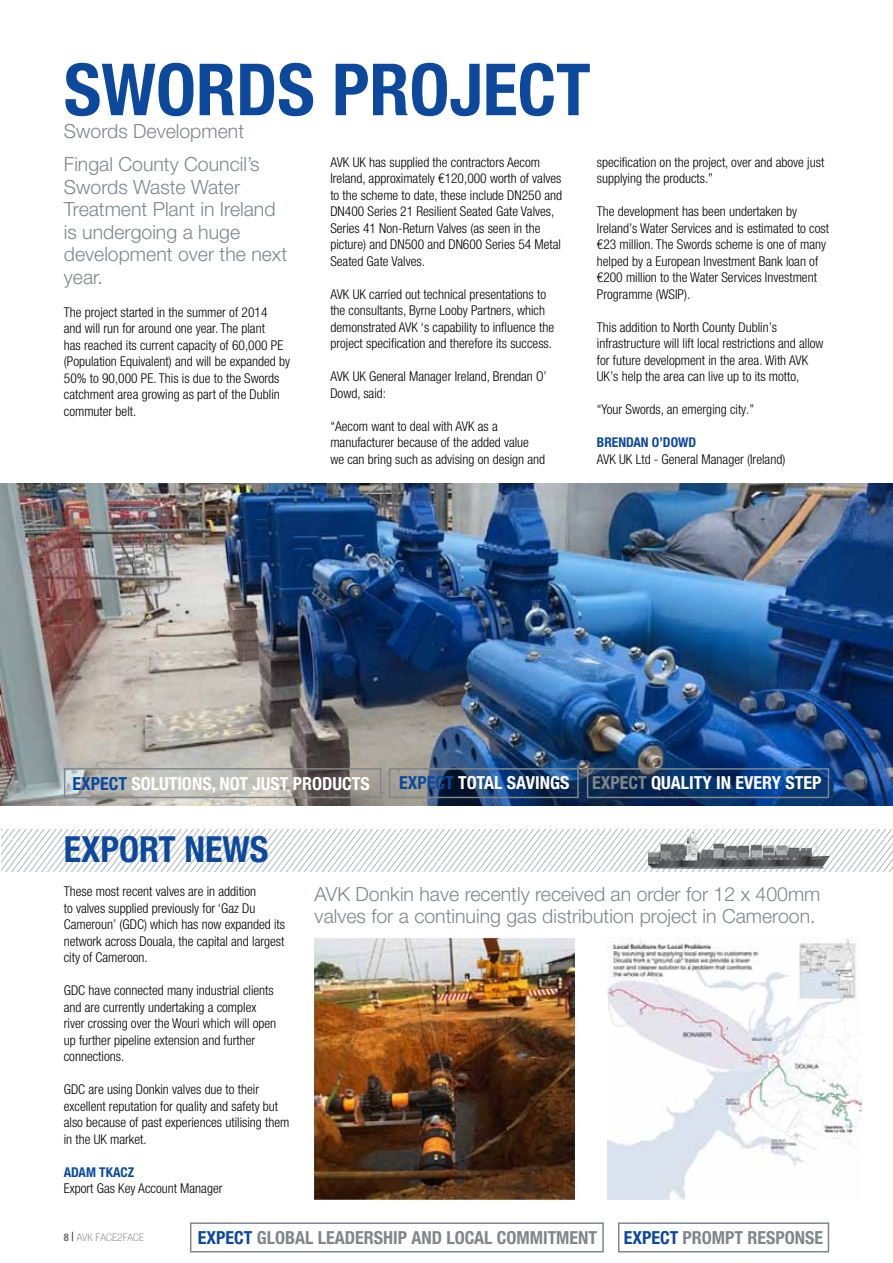
<style>
.page{position:relative;width:893px;height:1263px;background:#fff}
.page>*{position:absolute;margin:0;border:0;box-sizing:border-box;transform-origin:0 0}
.t1{font:700 condensed 72px "Helvetica Neue LT Pro";color:#0c499c}
.t2{font:700 condensed 36px "Helvetica Neue LT Pro";color:#0c499c}
.t3{font:300 19.5px/22.5px "Helvetica Neue LT Pro";color:#7f878b}
.t4{font:700 condensed 18px "Helvetica Neue LT Pro";color:#fff}
.t5{font:700 condensed 18px "Helvetica Neue LT Pro";color:#7f878b}
.t6{font:300 condensed 13.5px/16.5px "Helvetica Neue LT Pro";color:#000}
.t7{font:700 condensed 13.5px "Helvetica Neue LT Pro";color:#0c499c}
.t8{font:100 condensed 10.5px "Helvetica Neue LT Pro";letter-spacing:.01em;color:#6d6e71;scale:1.1 1}
.s1{color:#0c499c}
.s2{color:#7f878b}
.s3{font-weight:700}
.s4{font-family:"Times New Roman";font-weight:700;font-stretch:normal;color:#000}
</style>
<div class="page">
<img style="left:0;top:483px;width:893px;height:323px">
<div style="left:587px;top:768px;width:242px;height:30px;border:2px solid #7f878b"></div>
<svg style="left:1px;top:829px;width:892px;height:43px"></svg>
<img style="left:607px;top:938px;width:255px;height:261px">
<img style="left:315px;top:938px;width:259px;height:261px">
<img style="left:649px;top:832px;width:181px;height:36px">
<div style="left:618px;top:1222px;width:211px;height:30px;border:2px solid #7f878b"></div>
<div style="left:389px;top:768px;width:190px;height:30px;border:2px solid #7f878b"></div>
<div style="left:64px;top:768px;width:317px;height:30px;border:2px solid #7f878b"></div>
<div style="left:190px;top:1222px;width:414px;height:30px;border:2px solid #7f878b"></div>
<h1 class="t1" style="left:64px;top:46px;width:528px">SWORDS PROJECT</h1>
<h3 class="t3" style="left:64px;top:114px;width:197px;line-height:33.6px">Swords Development<br>Fingal County Council’s</h3>
<h3 class="t3" style="left:64px;top:175px;width:225px">Swords Waste Water<br>Treatment Plant in Ireland is undergoing a huge development over the next year.</h3>
<p class="t6" style="left:64px;top:304px;width:228px">The project started in the summer of 2014<br>and will run for around one year. The plant<br>has reached its current capacity of 60,000 PE (Population Equivalent) and will be expanded by 50% to 90,000 PE. This is due to the Swords catchment area growing as part of the Dublin commuter belt.</p>
<p class="t6" style="left:597px;top:154px;width:229px">specification on the project, over and above just supplying the products.”</p>
<p class="t6" style="left:597px;top:203px;width:234px">The development has been undertaken by Ireland’s Water Services and is estimated to cost €23 million. The Swords scheme is one of many helped by a European Investment Bank loan of €200 million to the Water Services Investment Programme (WSIP).</p>
<p class="t6" style="left:597px;top:319px;width:228px">This addition to North County Dublin’s infrastructure will lift local restrictions and allow for future development in the area. With AVK UK’s help the area can live up to its motto,</p>
<p class="t6" style="left:597px;top:401px;width:159px">“Your Swords, an emerging city.”</p>
<p class="t7" style="left:597px;top:434px;width:16px">BRENDAN</p>
<p class="t7" style="left:652px;top:434px;width:28px">O’DOWD</p>
<p class="t6" style="left:597px;top:451px;width:190px">AVK UK Ltd - General Manager (Ireland)</p>
<p class="t6" style="left:330px;top:154px;width:233px">AVK UK has supplied the contractors Aecom Ireland, approximately €120,000 worth of valves to the scheme to date, these include DN250 and DN400 Series 21 Resilient Seated Gate Valves, Series 41 Non-Return Valves (as seen in the picture) and DN500 and DN600 Series 54 Metal Seated Gate Valves.</p>
<p class="t6" style="left:330px;top:286px;width:225px">AVK UK carried out technical presentations to the consultants, Byrne Looby Partners, which demonstrated AVK ‘s capability to influence the project specification and therefore its success.</p>
<p class="t6" style="left:330px;top:368px;width:218px">AVK UK General Manager Ireland, Brendan O’<br>Dowd, said:</p>
<p class="t6" style="left:330px;top:418px;width:216px">“Aecom want to deal with AVK as a manufacturer because of the added value we can bring such as advising on design and</p>
<h3 class="t4" style="left:72px;top:772px;width:299px"><span class="s1">EXPECT</span> SOLUTIONS, NOT JUST PRODUCTS</h3>
<h3 class="t4" style="left:399px;top:772px;width:172px"><span class="s1">EXPECT</span> TOTAL SAVINGS</h3>
<h3 class="t4" style="left:592px;top:771px;width:231px"><span class="s2">EXPECT</span> QUALITY IN EVERY STEP</h3>
<h2 class="t2" style="left:64px;top:827px;width:206px">EXPORT NEWS</h2>
<p class="t6" style="left:64px;top:883px;width:223px">These most recent valves are in addition<br>to valves supplied previously for ‘Gaz Du Cameroun’ (GDC) which has now expanded its network across Douala, the capital and largest city of Cameroon.</p>
<p class="t6" style="left:64px;top:982px;width:214px">GDC have connected many industrial clients and are currently undertaking a complex river crossing over the Wouri which will open up further pipeline extension and further connections.</p>
<p class="t6" style="left:64px;top:1081px;width:227px">GDC are using Donkin valves due to their excellent reputation for quality and safety but also because of past experiences utilising them in the UK market.</p>
<p class="t7" style="left:64px;top:1164px;width:17px">ADAM</p>
<p class="t7" style="left:99px;top:1164px;width:36px">TKACZ</p>
<p class="t6" style="left:64px;top:1180px;width:160px">Export Gas Key Account Manager</p>
<h3 class="t3" style="left:315px;top:882px;width:507px">AVK Donkin have recently received an order for 12 x 400mm valves for a continuing gas distribution project in Cameroon.</h3>
<p class="t8" style="left:64px;top:1231px;width:75px"><span class="s3">8</span> <span class="s4">|</span> AVK FACE2FACE</p>
<h3 class="t5" style="left:198px;top:1226px;width:401px"><span class="s1">EXPECT</span> GLOBAL LEADERSHIP AND LOCAL COMMITMENT</h3>
<h3 class="t5" style="left:624px;top:1227px;width:201px"><span class="s1">EXPECT</span> PROMPT RESPONSE</h3>
</div>
